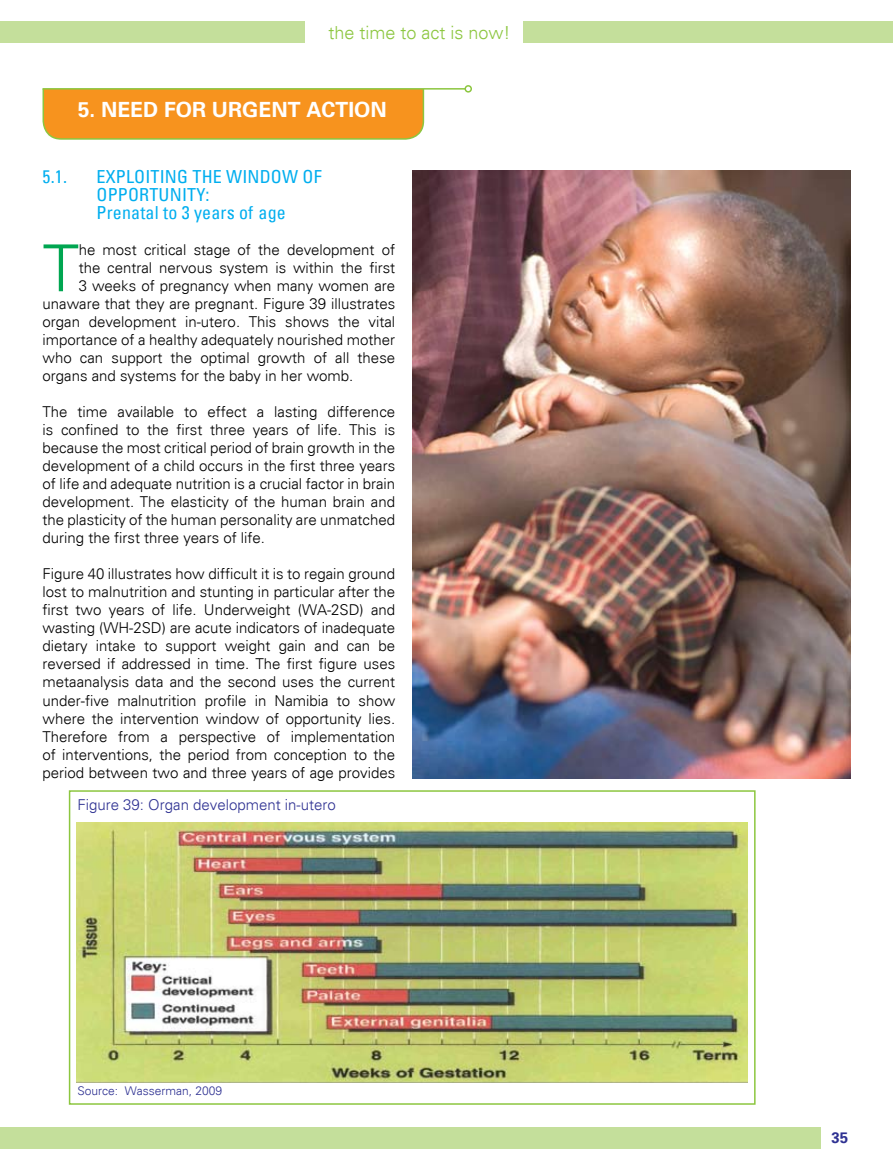
<style>
.page{position:relative;width:893px;height:1170px;background:#fff}
.page>*{position:absolute;margin:0;border:0;box-sizing:border-box;transform-origin:0 0}
.t1{font:300 65.1px "Univers";color:#00a651}
.t2{font:700 21px "Univers";color:#fff}
.t3{font:condensed 18px/18px "Univers";letter-spacing:.01em;color:#00aeef}
.t4{font:300 18px "Univers";color:#8cc63f}
.t5{font:300 15px/18px "Univers";color:#000;text-align:justify}
.t6{font:300 15px "Univers";color:#2e3192}
.t7{font:700 15px "Univers";color:#2e3192}
.t8{font:300 12px "Univers";color:#2e3192}
</style>
<div class="page">
<div style="left:0;top:21px;width:304px;height:21px;background:#c4df9b"></div>
<div style="left:523px;top:21px;width:370px;height:22px;background:#c4df9b"></div>
<div style="left:0;top:1127px;width:821px;height:21px;background:#c4df9b"></div>
<div style="left:42px;top:88px;width:383px;height:52px;background:#f7931e"></div>
<hr style="left:43px;top:88px;width:422px;height:2px;background:#8cc63f">
<div style="left:464px;top:85px;width:8px;height:8px;border:2px solid #8cc63f;border-radius:50%"></div>
<div style="left:69px;top:790px;width:687px;height:314px;background:#fff;border:2px solid #8cc63f"></div>
<img style="left:77px;top:822px;width:670px;height:260px">
<img style="left:412px;top:170px;width:439px;height:608px">
<p class="t4" style="left:328px;top:21px;width:184px">the time to act is now!</p>
<p class="t2" style="left:78px;top:97px;width:311px">5. NEED FOR URGENT ACTION</p>
<p class="t3" style="left:43px;top:167px;width:26px">5.1.</p>
<p class="t3" style="left:97px;top:167px;width:227px">EXPLOITING THE WINDOW OF<br>OPPORTUNITY:<br>Prenatal to 3 years of age</p>
<p class="t1" style="left:43px;top:229px;width:38px">T</p>
<p class="t5" style="left:79px;top:241px;width:318px">he most critical stage of the development of</p>
<p class="t5" style="left:79px;top:259px;width:318px">the central nervous system is within the first</p>
<p class="t5" style="left:79px;top:277px;width:318px">3 weeks of pregnancy when many women are</p>
<p class="t5" style="left:43px;top:295px;width:354px">unaware that they are pregnant. Figure 39 illustrates</p>
<p class="t5" style="left:43px;top:313px;width:354px">organ development in-utero. This shows the vital</p>
<p class="t5" style="left:43px;top:331px;width:354px">importance of a healthy adequately nourished mother</p>
<p class="t5" style="left:43px;top:349px;width:354px">who can support the optimal growth of all these</p>
<p class="t5" style="left:43px;top:367px;width:312px">organs and systems for the baby in her womb.</p>
<p class="t5" style="left:43px;top:403px;width:354px">The time available to effect a lasting difference is confined to the first three years of life. This is because the most critical period of brain growth in the development of a child occurs in the first three years of life and adequate nutrition is a crucial factor in brain development. The elasticity of the human brain and the plasticity of the human personality are unmatched during the first three years of life.</p>
<p class="t5" style="left:43px;top:565px;width:354px">Figure 40 illustrates how difficult it is to regain ground lost to malnutrition and stunting in particular after the first two years of life. Underweight (WA-2SD) and wasting (WH-2SD) are acute indicators of inadequate dietary intake to support weight gain and can be reversed if addressed in time. The first figure uses metaanalysis data and the second uses the current under-five malnutrition profile in Namibia to show where the intervention window of opportunity lies.<br>Therefore from a perspective of implementation of interventions, the period from conception to the period between two and three years of age provides</p>
<p class="t6" style="left:77px;top:795px;width:260px">Figure 39: Organ development in-utero</p>
<p class="t8" style="left:77px;top:1083px;width:146px">Source: Wasserman, 2009</p>
<p class="t7" style="left:831px;top:1128px;width:18px">35</p>
</div>
